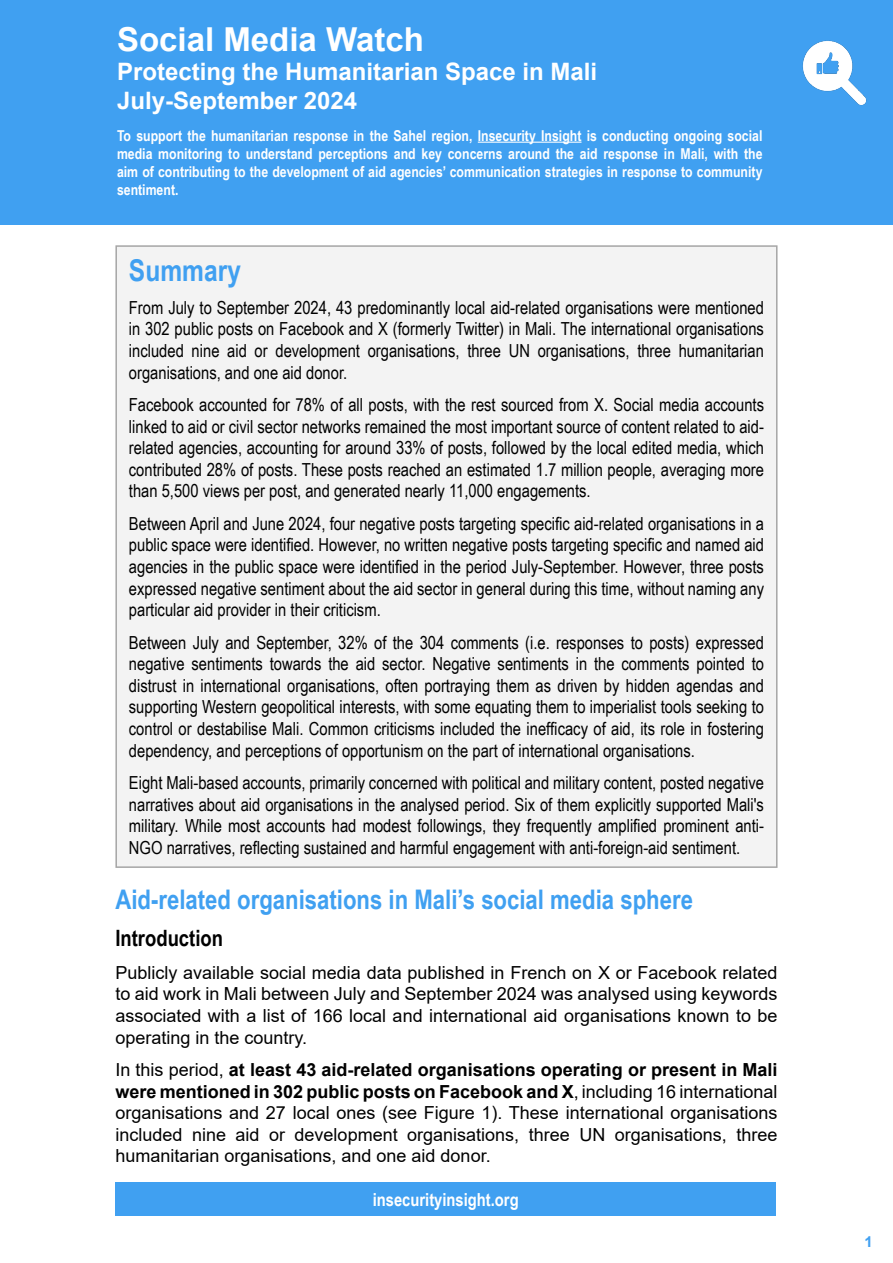
<style>
.page{position:relative;width:893px;height:1263px;background:#fff}
.page>*{position:absolute;margin:0;border:0;box-sizing:border-box;transform-origin:0 0}
.t1{font:700 33px "Arial";color:#fff}
.t2{font:700 30px "Arial Narrow";color:#40a0f1}
.t3{font:700 27px "Arial Narrow";color:#40a0f1}
.t4{font:700 24px/28.8px "Arial";color:#fff}
.t5{font:700 22.5px "Arial Narrow";color:#000}
.t6{font:18px/21.6px "Arial Narrow";color:#000;text-align:justify}
.t7{font:18px/21.6px "Arial";color:#000;text-align:justify}
.t8{font:700 18px "Arial Narrow";color:#fff}
.t9{font:700 15px/18px "Arial Narrow";color:#fff;text-align:justify}
.t10{font:700 15px "Arial";color:#40a0f1}
.s1{font-weight:700}
</style>
<div class="page">
<div style="left:0;top:0;width:893px;height:224px;background:#40a0f1"></div>
<hr style="left:478px;top:142px;width:103px;height:1px;background:#fff">
<img style="left:802px;top:40px;width:65px;height:66px">
<div style="left:116px;top:246px;width:661px;height:621px;background:#f3f3f3"></div>
<div style="left:115px;top:1183px;width:661px;height:33px;background:#40a0f1"></div>
<h1 class="t1" style="left:117px;top:17px;width:308px">Social Media Watch</h1>
<h3 class="t4" style="left:117px;top:58px;width:482px">Protecting the Humanitarian Space in Mali<br>July-September 2024</h3>
<p class="t9" style="left:117px;top:126px;width:647px">To support the humanitarian response in the Sahel region, Insecurity Insight is conducting ongoing social media monitoring to understand perceptions and key concerns around the aid response in Mali, with the aim of contributing to the development of aid agencies’ communication strategies in response to community sentiment.</p>
<h2 class="t2" style="left:129px;top:248px;width:114px">Summary</h2>
<p class="t6" style="left:129px;top:296px;width:637px">From July to September 2024, 43 predominantly local aid-related organisations were mentioned in 302 public posts on Facebook and X (formerly Twitter) in Mali. The international organisations included nine aid or development organisations, three UN organisations, three humanitarian organisations, and one aid donor.</p>
<p class="t6" style="left:129px;top:393px;width:637px">Facebook accounted for 78% of all posts, with the rest sourced from X. Social media accounts linked to aid or civil sector networks remained the most important source of content related to aid&shy;related agencies, accounting for around 33% of posts, followed by the local edited media, which contributed 28% of posts. These posts reached an estimated 1.7 million people, averaging more than 5,500 views per post, and generated nearly 11,000 engagements.</p>
<p class="t6" style="left:129px;top:512px;width:637px">Between April and June 2024, four negative posts targeting specific aid-related organisations in a public space were identified. However, no written negative posts targeting specific and named aid agencies in the public space were identified in the period July-September. However, three posts expressed negative sentiment about the aid sector in general during this time, without naming any particular aid provider in their criticism.</p>
<p class="t6" style="left:129px;top:631px;width:637px">Between July and September, 32% of the 304 comments (i.e. responses to posts) expressed negative sentiments towards the aid sector. Negative sentiments in the comments pointed to distrust in international organisations, often portraying them as driven by hidden agendas and supporting Western geopolitical interests, with some equating them to imperialist tools seeking to control or destabilise Mali. Common criticisms included the inefficacy of aid, its role in fostering dependency, and perceptions of opportunism on the part of international organisations.</p>
<p class="t6" style="left:129px;top:771px;width:637px">Eight Mali-based accounts, primarily concerned with political and military content, posted negative narratives about aid organisations in the analysed period. Six of them explicitly supported Mali's military. While most accounts had modest followings, they frequently amplified prominent anti-NGO narratives, reflecting sustained and harmful engagement with anti-foreign-aid sentiment.</p>
<h3 class="t3" style="left:115px;top:879px;width:579px">Aid-related organisations in Mali’s social media sphere</h3>
<p class="t5" style="left:115px;top:921px;width:109px">Introduction</p>
<p class="t7" style="left:115px;top:961px;width:664px">Publicly available social media data published in French on X or Facebook related to aid work in Mali between July and September 2024 was analysed using keywords associated with a list of 166 local and international aid organisations known to be operating in the country.</p>
<p class="t7" style="left:115px;top:1059px;width:664px">In this period, <span class="s1">at least 43 aid-related organisations operating or present in Mali were mentioned in 302 public posts on Facebook and X</span>, including 16 international organisations and 27 local ones (see Figure 1). These international organisations included nine aid or development organisations, three UN organisations, three humanitarian organisations, and one aid donor.</p>
<p class="t8" style="left:373px;top:1186px;width:147px">insecurityinsight.org</p>
<p class="t10" style="left:864px;top:1231px;width:10px">1</p>
</div>
